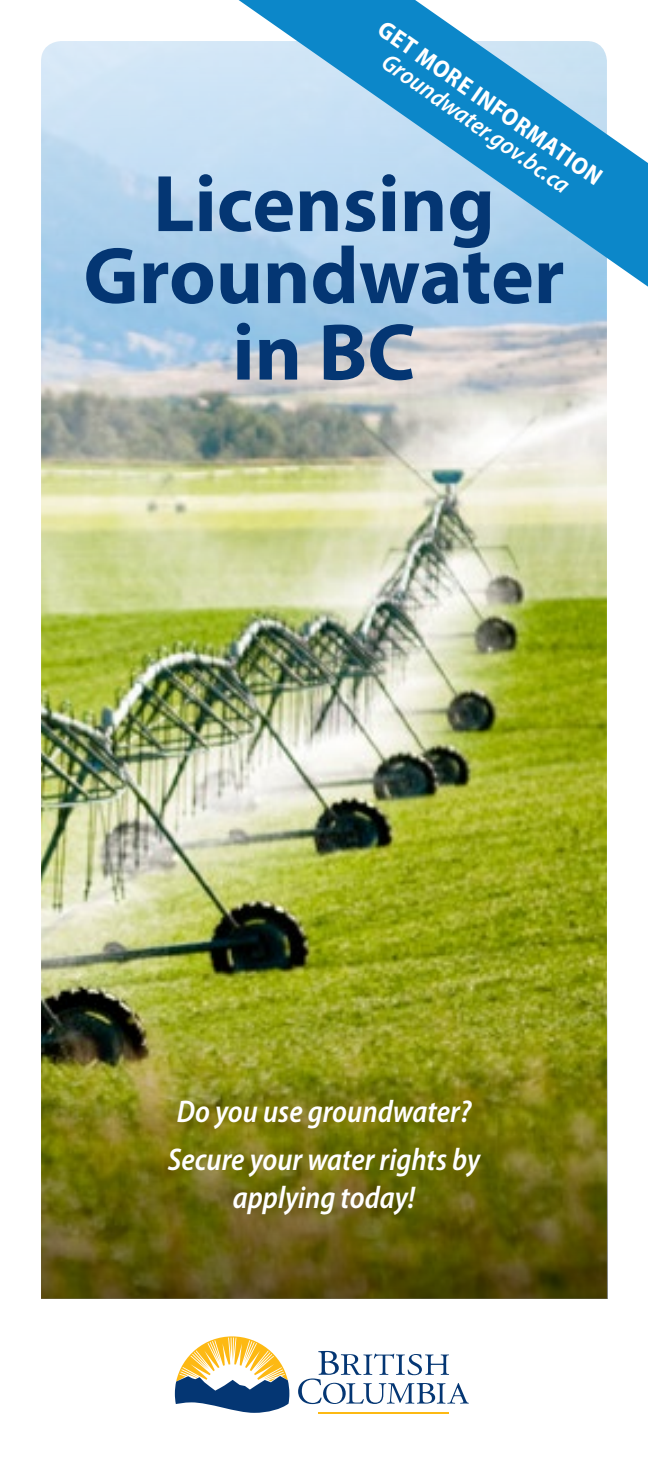
<style>
.page{position:relative;width:648px;height:1458px;background:#fff}
.page>*{position:absolute;margin:0;border:0;box-sizing:border-box;transform-origin:0 0}
.t1{font:700 81px/74.2px "Myriad Pro";color:#043673;text-align:center}
.t2{font:italic 600 semi-condensed 31.5px/37.8px "Myriad Pro";color:#fff;text-align:center;scale:.95 1}
.Text_-_Main{font:italic 600 semi-condensed 24.75px/24.8px "Myriad Pro";color:#fff;text-align:center}
.s1{font-weight:700;font-style:normal}
</style>
<div class="page">
<img style="left:41px;top:608px;width:566px;height:367px">
<hr style="left:318px;top:1412px;width:131px;height:2px;background:#fdb913">
<svg style="left:298px;top:1351px;width:171px;height:53px"></svg>
<svg style="left:175px;top:1336px;width:114px;height:77px"></svg>
<img style="left:41px;top:975px;width:567px;height:324px">
<svg style="left:41px;top:0;width:566px;height:608px;background:#c5d2c9"></svg>
<svg style="left:239px;top:0;width:409px;height:287px;background:#88c2e5"></svg>
<p class="Text_-_Main" style="left:387px;top:17px;width:269px;rotate:35deg"><span class="s1">GET MORE INFORMATION<br></span>Groundwater.gov.bc.ca</p>
<p class="t1" style="left:83px;top:164px;width:483px">Licensing<br>Groundwater in BC</p>
<p class="t2" style="left:177px;top:1093px;width:312px">Do you use groundwater?</p>
<p class="t2" style="left:168px;top:1141px;width:330px">Secure your water rights by applying today!</p>
</div>
